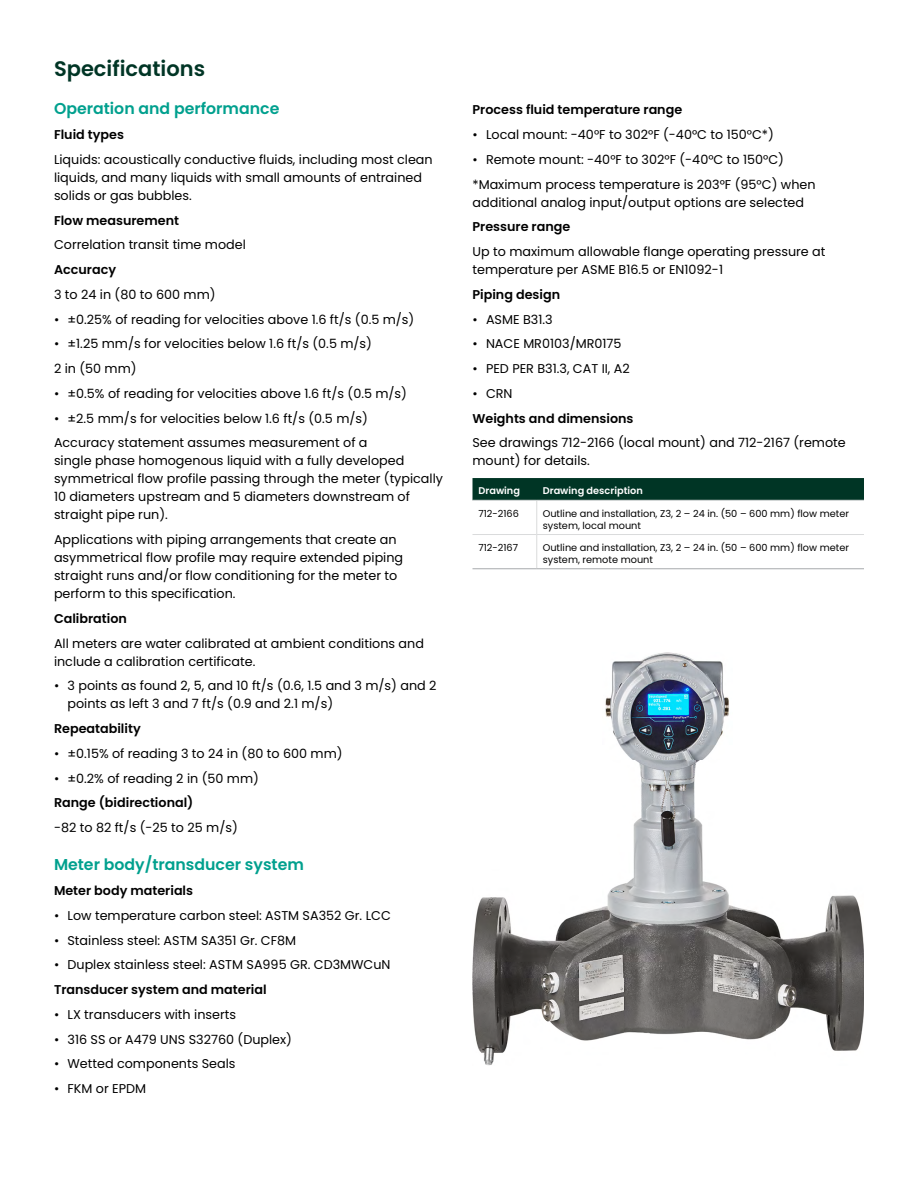
<style>
.page{position:relative;width:918px;height:1188px;background:#fff}
.page>*{position:absolute;margin:0;border:0;box-sizing:border-box;transform-origin:0 0}
.t1{font:600 21px "Poppins";color:#003525}
.t2{font:600 15.75px "Poppins";color:#00a08e}
.t3{font:12.75px/18px "Poppins";color:#000}
.t4{font:600 12.75px "Poppins";color:#000}
.t5{font:9.75px/12px "Poppins";color:#000}
.t6{font:600 9.75px "Poppins";color:#fff}
</style>
<div class="page">
<svg style="left:472px;top:478px;width:392px;height:22px;background:#033727"></svg>
<hr style="left:472px;top:500px;width:65px;height:1px;background:#dadbdc">
<hr style="left:537px;top:500px;width:327px;height:1px;background:#dadbdc">
<hr style="left:536px;top:501px;width:1px;height:33px;background:#dadbdc">
<hr style="left:472px;top:534px;width:65px;height:1px;background:#dadbdc">
<hr style="left:537px;top:534px;width:327px;height:1px;background:#dadbdc">
<hr style="left:536px;top:535px;width:1px;height:33px;background:#dadbdc">
<hr style="left:472px;top:568px;width:65px;height:1px;background:#a7a9ac">
<hr style="left:537px;top:568px;width:327px;height:1px;background:#a7a9ac">
<img style="left:472px;top:652px;width:392px;height:413px">
<div style="left:664px;top:682px;width:9px;height:8px;background:#1d1b4f;border-radius:50%"></div>
<svg style="left:664px;top:682px;width:10px;height:7px"></svg>
<h1 class="t1" style="left:54px;top:57px;width:153px">Specifications</h1>
<p class="t2" style="left:54px;top:100px;width:227px">Operation and performance</p>
<p class="t4" style="left:54px;top:127px;width:72px">Fluid types</p>
<p class="t3" style="left:54px;top:150px;width:380px">Liquids: acoustically conductive fluids, including most clean liquids, and many liquids with small amounts of entrained solids or gas bubbles.</p>
<p class="t4" style="left:54px;top:213px;width:127px">Flow measurement</p>
<p class="t3" style="left:54px;top:236px;width:193px">Correlation transit time model</p>
<p class="t4" style="left:54px;top:262px;width:64px">Accuracy</p>
<p class="t3" style="left:54px;top:285px;width:163px">3 to 24 in (80 to 600 mm)</p>
<p class="t3" style="left:54px;top:310px;width:362px">• ±0.25% of reading for velocities above 1.6 ft/s (0.5 m/s)</p>
<p class="t3" style="left:54px;top:332px;width:320px;line-height:24.8px">• ±1.25 mm/s for velocities below 1.6 ft/s (0.5 m/s)<br>2 in (50 mm)</p>
<p class="t3" style="left:54px;top:384px;width:355px">• ±0.5% of reading for velocities above 1.6 ft/s (0.5 m/s)</p>
<p class="t3" style="left:54px;top:406px;width:315px;line-height:24.8px">• ±2.5 mm/s for velocities below 1.6 ft/s (0.5 m/s)<br>Accuracy statement assumes measurement of a</p>
<p class="t3" style="left:54px;top:452px;width:391px">single phase homogenous liquid with a fully developed symmetrical flow profile passing through the meter (typically 10 diameters upstream and 5 diameters downstream of straight pipe run).</p>
<p class="t3" style="left:54px;top:531px;width:351px">Applications with piping arrangements that create an asymmetrical flow profile may require extended piping straight runs and/or flow conditioning for the meter to perform to this specification.</p>
<p class="t4" style="left:54px;top:611px;width:75px">Calibration</p>
<p class="t3" style="left:54px;top:634px;width:371px">All meters are water calibrated at ambient conditions and include a calibration certificate.</p>
<p class="t3" style="left:68px;top:677px;width:371px;text-indent:-14px">• 3 points as found 2, 5, and 10 ft/s (0.6, 1.5 and 3 m/s) and 2 points as left 3 and 7 ft/s (0.9 and 2.1 m/s)</p>
<p class="t4" style="left:54px;top:721px;width:88px">Repeatability</p>
<p class="t3" style="left:54px;top:744px;width:290px">• ±0.15% of reading 3 to 24 in (80 to 600 mm)</p>
<p class="t3" style="left:54px;top:769px;width:207px">• ±0.2% of reading 2 in (50 mm)</p>
<p class="t4" style="left:54px;top:795px;width:141px">Range (bidirectional)</p>
<p class="t3" style="left:54px;top:819px;width:185px">-82 to 82 ft/s (-25 to 25 m/s)</p>
<p class="t2" style="left:54px;top:856px;width:251px">Meter body/transducer system</p>
<p class="t4" style="left:54px;top:883px;width:141px">Meter body materials</p>
<p class="t3" style="left:54px;top:906px;width:338px">• Low temperature carbon steel: ASTM SA352 Gr. LCC</p>
<p class="t3" style="left:54px;top:931px;width:244px">• Stainless steel: ASTM SA351 Gr. CF8M</p>
<p class="t3" style="left:54px;top:956px;width:338px">• Duplex stainless steel: ASTM SA995 GR. CD3MWCuN</p>
<p class="t4" style="left:54px;top:982px;width:214px">Transducer system and material</p>
<p class="t3" style="left:54px;top:1005px;width:184px">• LX transducers with inserts</p>
<p class="t3" style="left:54px;top:1030px;width:240px">• 316 SS or A479 UNS S32760 (Duplex)</p>
<p class="t3" style="left:54px;top:1055px;width:183px">• Wetted components Seals</p>
<p class="t3" style="left:54px;top:1080px;width:94px">• FKM or EPDM</p>
<p class="t4" style="left:473px;top:102px;width:211px">Process fluid temperature range</p>
<p class="t3" style="left:473px;top:126px;width:303px">• Local mount: -40°F to 302°F (-40°C to 150°C*)</p>
<p class="t3" style="left:473px;top:147px;width:345px;line-height:24.8px">• Remote mount: -40°F to 302°F (-40°C to 150°C) *Maximum process temperature is 203°F (95°C) when</p>
<p class="t3" style="left:473px;top:193px;width:333px">additional analog input/output options are selected</p>
<p class="t4" style="left:473px;top:219px;width:99px">Pressure range</p>
<p class="t3" style="left:473px;top:243px;width:354px">Up to maximum allowable flange operating pressure at temperature per ASME B16.5 or EN1092-1</p>
<p class="t4" style="left:473px;top:287px;width:89px">Piping design</p>
<p class="t3" style="left:473px;top:310px;width:82px">• ASME B31.3</p>
<p class="t3" style="left:473px;top:335px;width:151px">• NACE MR0103/MR0175</p>
<p class="t3" style="left:473px;top:360px;width:159px">• PED PER B31.3, CAT II, A2</p>
<p class="t3" style="left:473px;top:384px;width:42px">• CRN</p>
<p class="t4" style="left:473px;top:411px;width:163px">Weights and dimensions</p>
<p class="t3" style="left:473px;top:434px;width:375px">See drawings 712-2166 (local mount) and 712-2167 (remote mount) for details.</p>
<p class="t6" style="left:478px;top:485px;width:43px">Drawing</p>
<p class="t6" style="left:543px;top:485px;width:102px">Drawing description</p>
<p class="t5" style="left:478px;top:507px;width:42px">712-2166</p>
<p class="t5" style="left:543px;top:507px;width:308px">Outline and installation, Z3, 2 – 24 in. (50 – 600 mm) flow meter system, local mount</p>
<p class="t5" style="left:478px;top:541px;width:41px">712-2167</p>
<p class="t5" style="left:543px;top:541px;width:308px">Outline and installation, Z3, 2 – 24 in. (50 – 600 mm) flow meter system, remote mount</p>
</div>
